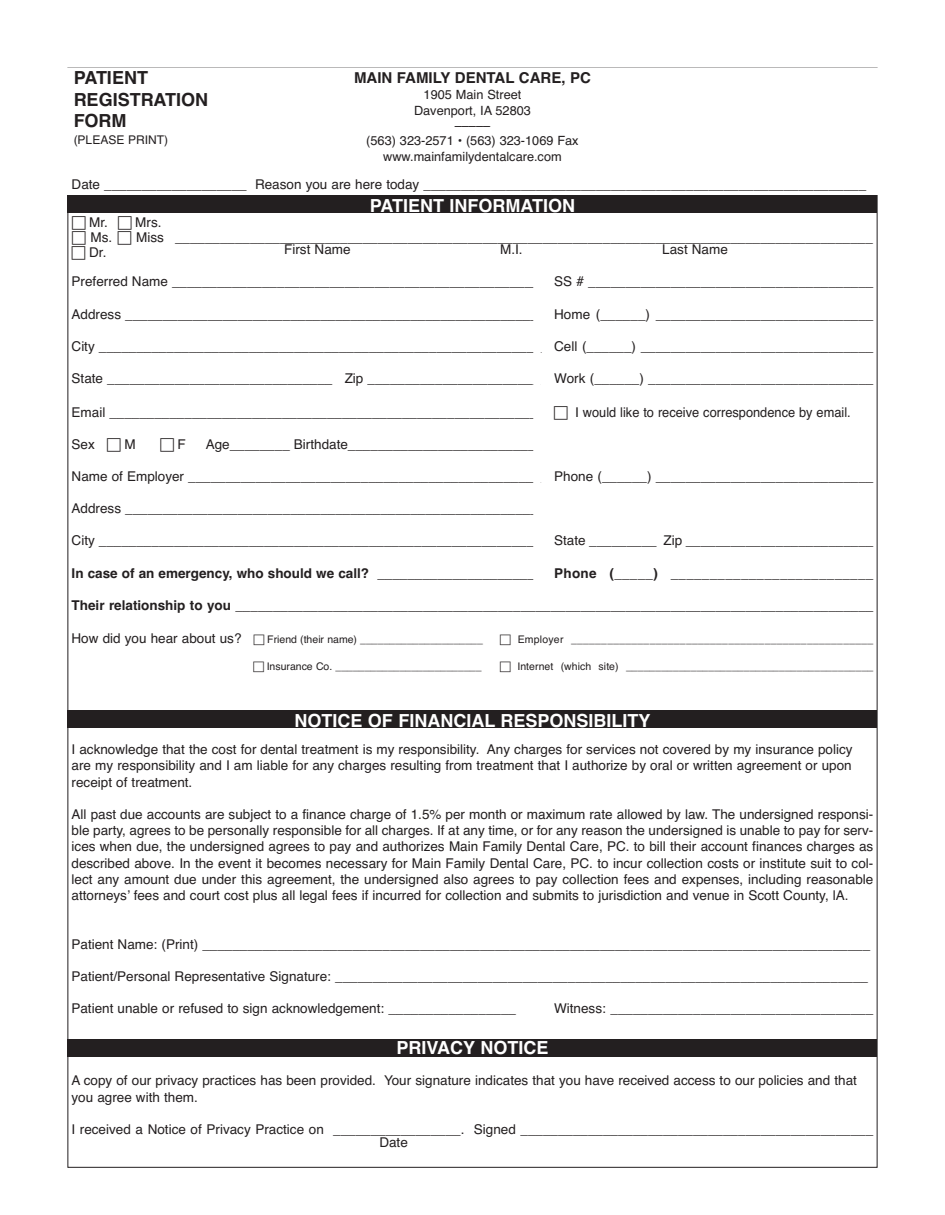
<style>
.page{position:relative;width:945px;height:1215px;background:#fff}
.page>*{position:absolute;margin:0;border:0;box-sizing:border-box;transform-origin:0 0}
.t1{font:700 18px "Helvetica";color:#fff}
.t2{font:700 18px/21.6px "Helvetica";color:#231f20}
.t3{font:700 15px "Helvetica";color:#231f20}
.t4{font:13.5px/16.2px "Helvetica";color:#231f20}
.t5{font:700 13.5px "Helvetica";color:#231f20}
.t6{font:12.75px/15.3px "Helvetica";color:#231f20;text-align:center}
.t7{font:12px "Helvetica";color:#231f20}
.t8{font:10.5px "Helvetica";color:#231f20}
.t9{font:10.5px "Helvetica";letter-spacing:.02em;color:#231f20}
</style>
<div class="page">
<div style="left:68px;top:195px;width:810px;height:18px;background:#231f20"></div>
<div style="left:68px;top:710px;width:810px;height:18px;background:#231f20"></div>
<div style="left:68px;top:1039px;width:810px;height:18px;background:#231f20"></div>
<h1 class="t2" style="left:74px;top:67px;width:136px">PATIENT<br>REGISTRATION<br>FORM</h1>
<p class="t7" style="left:74px;top:133px;width:96px">(PLEASE PRINT)</p>
<p class="t3" style="left:354px;top:69px;width:238px">MAIN FAMILY DENTAL CARE, PC</p>
<p class="t6" style="left:366px;top:87px;width:214px">1905 Main Street<br>Davenport, IA 52803<br>–––––<br>(563) 323-2571 • (563) 323-1069 Fax www.mainfamilydentalcare.com</p>
<p class="t4" style="left:72px;top:176px;width:796px">Date ___________________ Reason you are here today ___________________________________________________________</p>
<h1 class="t1" style="left:370px;top:195px;width:207px">PATIENT INFORMATION</h1>
<p class="t4" style="left:89px;top:215px;width:785px;line-height:15px">Mr. Mrs.<br>Ms. Miss _____________________________________________________________________________________________<br>Dr.</p>
<p class="t4" style="left:284px;top:241px;width:68px">First Name</p>
<p class="t4" style="left:500px;top:241px;width:24px">M.I.</p>
<p class="t4" style="left:662px;top:241px;width:67px">Last Name</p>
<p class="t4" style="left:72px;top:274px;width:803px">Preferred Name _________________________________________________ SS # ______________________________________</p>
<p class="t4" style="left:72px;top:306px;width:803px">Address _______________________________________________________ Home (______) _____________________________</p>
<p class="t4" style="left:72px;top:338px;width:803px">City ___________________________________________________________ Cell (______) _______________________________</p>
<p class="t4" style="left:72px;top:371px;width:803px">State ______________________________ Zip _______________________ Work (______) ______________________________</p>
<p class="t4" style="left:72px;top:404px;width:467px">Email _________________________________________________________</p>
<p class="t4" style="left:575px;top:404px;width:277px">I would like to receive correspondence by email.</p>
<p class="t4" style="left:72px;top:436px;width:25px">Sex</p>
<p class="t4" style="left:124px;top:436px;width:13px">M</p>
<p class="t4" style="left:178px;top:436px;width:10px">F</p>
<p class="t4" style="left:206px;top:436px;width:331px">Age________ Birthdate_________________________</p>
<p class="t4" style="left:72px;top:468px;width:803px">Name of Employer _______________________________________________ Phone (______) _____________________________</p>
<p class="t4" style="left:72px;top:500px;width:468px">Address _______________________________________________________</p>
<p class="t4" style="left:72px;top:533px;width:464px">City __________________________________________________________</p>
<p class="t4" style="left:554px;top:533px;width:321px">State _________ Zip _________________________</p>
<p class="t5" style="left:72px;top:565px;width:465px">In case of an emergency, who should we call? _____________________</p>
<p class="t5" style="left:554px;top:565px;width:321px">Phone (_____) __________________________</p>
<p class="t5" style="left:72px;top:598px;width:803px">Their relationship to you _____________________________________________________________________________________</p>
<p class="t4" style="left:72px;top:630px;width:171px">How did you hear about us?</p>
<p class="t8" style="left:267px;top:633px;width:217px">Friend (their name) _____________________</p>
<p class="t9" style="left:518px;top:633px;width:357px">Employer __________________________________________________</p>
<p class="t8" style="left:267px;top:660px;width:216px">Insurance Co. _________________________</p>
<p class="t8" style="left:517px;top:660px;width:357px">Internet (which site) __________________________________________</p>
<h1 class="t1" style="left:294px;top:710px;width:358px">NOTICE OF FINANCIAL RESPONSIBILITY</h1>
<p class="t4" style="left:72px;top:742px;width:783px;text-align:justify">I acknowledge that the cost for dental treatment is my responsibility. Any charges for services not covered by my insurance policy are my responsibility and I am liable for any charges resulting from treatment that I authorize by oral or written agreement or upon receipt of treatment.</p>
<p class="t4" style="left:72px;top:806px;width:803px;text-align:justify">All past due accounts are subject to a finance charge of 1.5% per month or maximum rate allowed by law. The undersigned responsi&shy;ble party, agrees to be personally responsible for all charges. If at any time, or for any reason the undersigned is unable to pay for serv&shy;ices when due, the undersigned agrees to pay and authorizes Main Family Dental Care, PC. to bill their account finances charges as described above. In the event it becomes necessary for Main Family Dental Care, PC. to incur collection costs or institute suit to col&shy;lect any amount due under this agreement, the undersigned also agrees to pay collection fees and expenses, including reasonable attorneys’ fees and court cost plus all legal fees if incurred for collection and submits to jurisdiction and venue in Scott County, lA.</p>
<p class="t4" style="left:72px;top:936px;width:800px">Patient Name: (Print) _________________________________________________________________________________________</p>
<p class="t4" style="left:72px;top:968px;width:798px">Patient/Personal Representative Signature: _______________________________________________________________________</p>
<p class="t4" style="left:71px;top:1001px;width:446px">Patient unable or refused to sign acknowledgement: _________________</p>
<p class="t4" style="left:554px;top:1001px;width:321px">Witness: ___________________________________</p>
<h1 class="t1" style="left:397px;top:1037px;width:153px">PRIVACY NOTICE</h1>
<p class="t4" style="left:71px;top:1073px;width:787px">A copy of our privacy practices has been provided. Your signature indicates that you have received access to our policies and that you agree with them.</p>
<p class="t4" style="left:379px;top:1123px;width:495px;line-height:13.2px;text-indent:-308px">I received a Notice of Privacy Practice on _________________. Signed _______________________________________________<br>Date</p>
</div>
